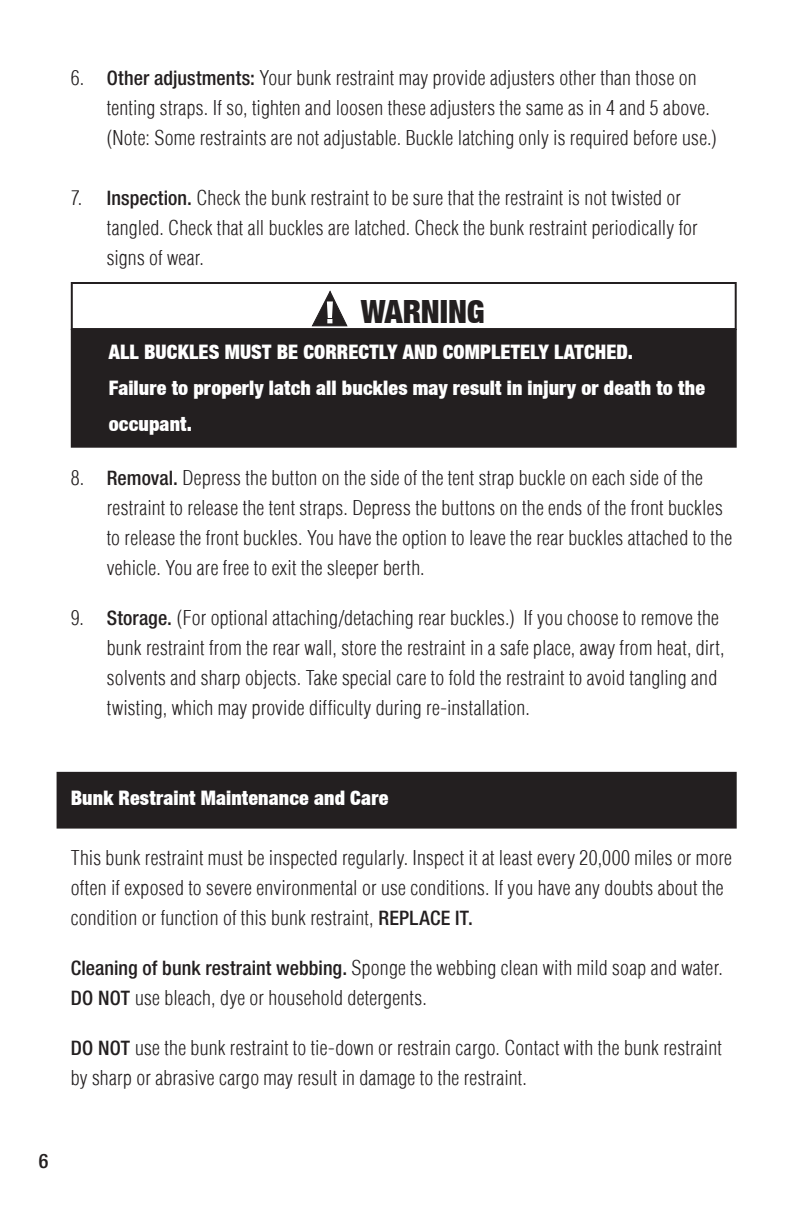
<style>
.page{position:relative;width:792px;height:1224px;background:#fff}
.page>*{position:absolute;margin:0;border:0;box-sizing:border-box;transform-origin:0 0}
.t1{font:900 condensed 32px "Helvetica Neue LT";letter-spacing:-.005em;color:#231f20}
.t2{font:300 condensed 20px/30px "Helvetica LT";letter-spacing:.01em;color:#231f20}
.t3{font:900 condensed 20px/36px "Helvetica Neue LT";letter-spacing:.01em;color:#fff}
.t4{font:500 condensed 20px "Helvetica Neue LT Std";color:#231f20}
.s1{font-family:"Helvetica Neue LT Std";font-weight:500}
</style>
<div class="page">
<div style="left:72px;top:330px;width:664px;height:117px;background:#231f20"></div>
<div style="left:71px;top:329px;width:666px;height:119px;border:2px solid #231f20"></div>
<div style="left:58px;top:773px;width:678px;height:55px;background:#231f20"></div>
<div style="left:57px;top:772px;width:680px;height:57px;border:2px solid #231f20"></div>
<div style="left:71px;top:282px;width:666px;height:48px;border:2px solid #231f20"></div>
<svg style="left:311px;top:290px;width:37px;height:37px"></svg>
<p class="t2" style="left:107px;top:63px;width:611px;text-indent:-36px">6. <span class="s1">Other adjustments:</span> Your bunk restraint may provide adjusters other than those on tenting straps. If so, tighten and loosen these adjusters the same as in 4 and 5 above. (Note: Some restraints are not adjustable. Buckle latching only is required before use.)</p>
<p class="t2" style="left:107px;top:183px;width:592px;text-indent:-36px">7. <span class="s1">Inspection.</span> Check the bunk restraint to be sure that the restraint is not twisted or tangled. Check that all buckles are latched. Check the bunk restraint periodically for signs of wear.</p>
<h1 class="t1" style="left:361px;top:292px;width:125px">WARNING</h1>
<p class="t3" style="left:109px;top:334px;width:598px">ALL BUCKLES MUST BE CORRECTLY AND COMPLETELY LATCHED.<br>Failure to properly latch all buckles may result in injury or death to the occupant.</p>
<p class="t2" style="left:107px;top:463px;width:627px;text-indent:-36px">8. <span class="s1">Removal.</span> Depress the button on the side of the tent strap buckle on each side of the restraint to release the tent straps. Depress the buttons on the ends of the front buckles to release the front buckles. You have the option to leave the rear buckles attached to the vehicle. You are free to exit the sleeper berth.</p>
<p class="t2" style="left:107px;top:603px;width:619px;text-indent:-36px">9. <span class="s1">Storage.</span> (For optional attaching/detaching rear buckles.) If you choose to remove the bunk restraint from the rear wall, store the restraint in a safe place, away from heat, dirt, solvents and sharp objects. Take special care to fold the restraint to avoid tangling and twisting, which may provide difficulty during re-installation.</p>
<p class="t3" style="left:71px;top:780px;width:319px">Bunk Restraint Maintenance and Care</p>
<p class="t2" style="left:71px;top:843px;width:663px">This bunk restraint must be inspected regularly. Inspect it at least every 20,000 miles or more often if exposed to severe environmental or use conditions. If you have any doubts about the condition or function of this bunk restraint, <span class="s1">REPLACE IT.</span></p>
<p class="t2" style="left:71px;top:953px;width:654px"><span class="s1">Cleaning of bunk restraint webbing.</span> Sponge the webbing clean with mild soap and water.<br><span class="s1">DO NOT</span> use bleach, dye or household detergents.</p>
<p class="t2" style="left:71px;top:1033px;width:653px"><span class="s1">DO NOT</span> use the bunk restraint to tie-down or restrain cargo. Contact with the bunk restraint by sharp or abrasive cargo may result in damage to the restraint.</p>
<p class="t4" style="left:39px;top:1149px;width:11px">6</p>
</div>
